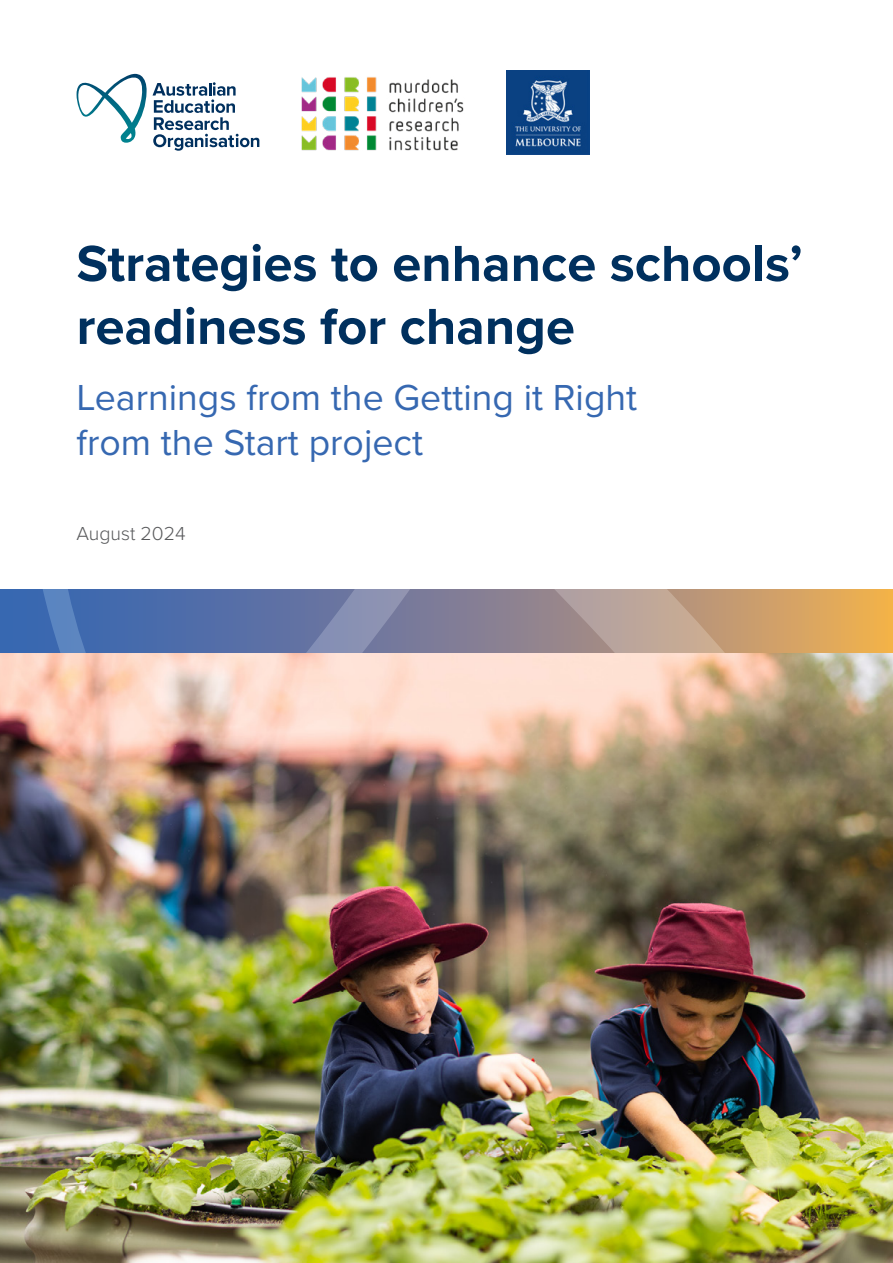
<style>
.page{position:relative;width:893px;height:1263px;background:#fff}
.page>*{position:absolute;margin:0;border:0;box-sizing:border-box;transform-origin:0 0}
.Document_title{font:700 52.5px/63px "Proxima Nova";color:#00305e}
.Document_subtitle{font:37.5px/45px "Proxima Nova";color:#3668b1}
.Date{font:300 19.5px "Proxima Nova";color:#58595b}
</style>
<div class="page">
<div style="left:0;top:590px;width:893px;height:63px;background:#3868b1"></div>
<svg style="left:43px;top:590px;width:850px;height:63px"></svg>
<svg style="left:77px;top:74px;width:70px;height:69px"></svg>
<svg style="left:153px;top:82px;width:106px;height:69px"></svg>
<img style="left:301px;top:77px;width:163px;height:74px">
<img style="left:506px;top:70px;width:84px;height:84px">
<img style="left:0;top:653px;width:893px;height:610px">
<p class="Document_title" style="left:77px;top:231px;width:728px">Strategies to enhance schools’ readiness for change</p>
<p class="Document_subtitle" style="left:77px;top:374px;width:562px">Learnings from the Getting it Right from the Start project</p>
<p class="Date" style="left:77px;top:519px;width:111px">August 2024</p>
</div>
